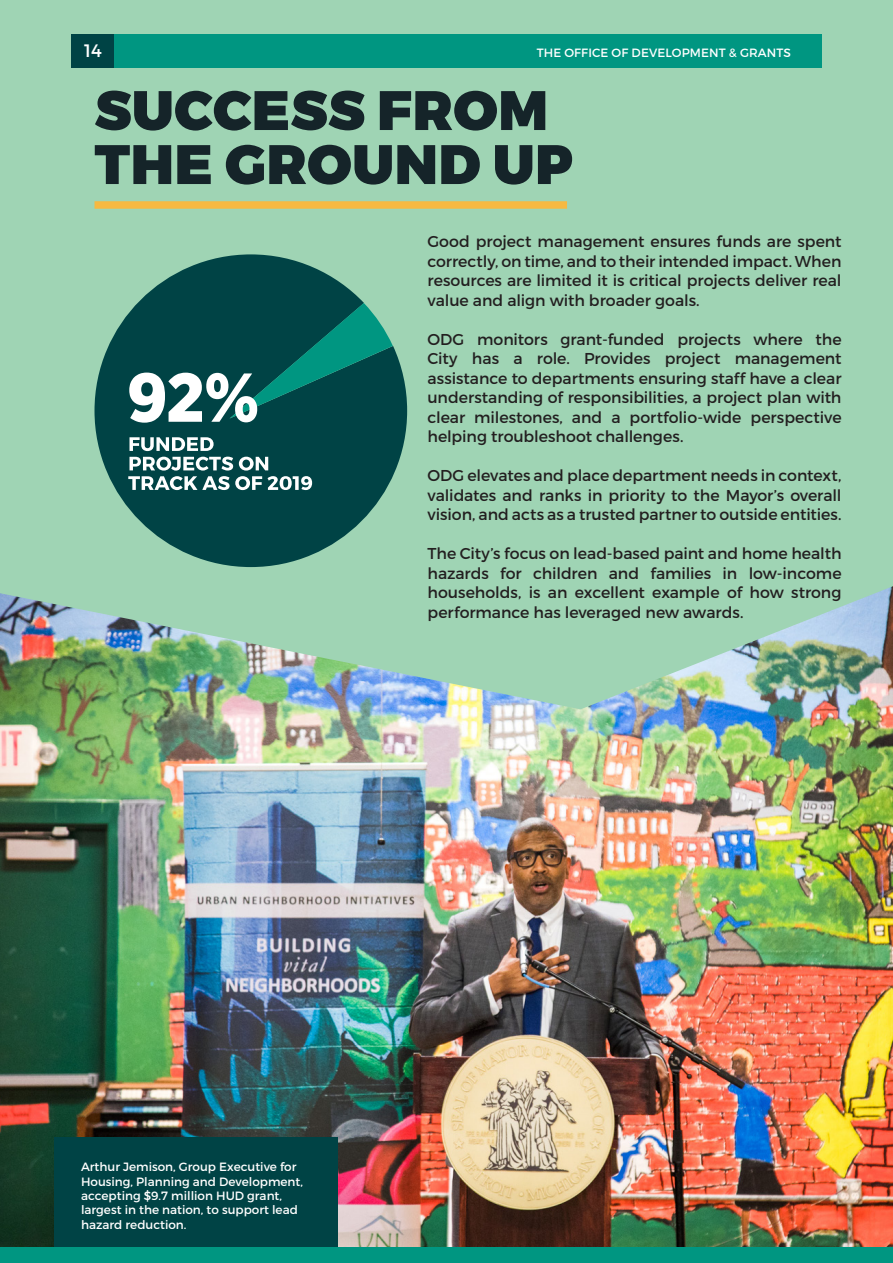
<style>
.page{position:relative;width:893px;height:1263px;background:#9fd4b4}
.page>*{position:absolute;margin:0;border:0;box-sizing:border-box;transform-origin:0 0}
.t1{font:900 69px "Gotham Narrow";color:#fff}
.Body_copy{font:900 55.5px "Montserrat";letter-spacing:.01em;color:#152429}
.t2{font:700 19.5px/19.5px "Montserrat";letter-spacing:.01em;color:#fff}
.t3{font:18px "Montserrat";color:#fff}
.Body_copy-2{font:15.75px/19.5px "Montserrat";letter-spacing:-.005em;color:#231f20;text-align:justify}
.Body_copy-3{font:12px/14.4px "Montserrat";color:#fff}
</style>
<div class="page">
<div style="left:94px;top:201px;width:473px;height:8px;background:#f6b942"></div>
<img style="left:0;top:709px;width:893px;height:538px">
<img style="left:0;top:567px;width:893px;height:142px">
<svg style="left:95px;top:254px;width:312px;height:313px;fill:#004345"></svg>
<svg style="left:230px;top:303px;width:163px;height:115px;background:#055c57"></svg>
<div style="left:54px;top:1137px;width:284px;height:113px;background:#004345"></div>
<div style="left:0;top:1247px;width:893px;height:16px;background:#009681"></div>
<div style="left:71px;top:34px;width:750px;height:34px;background:#009681"></div>
<div style="left:71px;top:34px;width:43px;height:34px;background:#004345"></div>
<p class="t3" style="left:84px;top:40px;width:19px">14</p>
<p class="Body_copy-3" style="left:537px;top:46px;width:256px">THE OFFICE OF DEVELOPMENT &amp; GRANTS</p>
<p class="Body_copy" style="left:94px;top:76px;width:455px">SUCCESS FROM</p>
<p class="Body_copy" style="left:94px;top:130px;width:480px">THE GROUND UP</p>
<p class="t1" style="left:127px;top:352px;width:134px">92%</p>
<p class="t2" style="left:128px;top:434px;width:186px">FUNDED<br>PROJECTS ON<br>TRACK AS OF 2019</p>
<p class="Body_copy-2" style="left:428px;top:232px;width:416px">Good project management ensures funds are spent correctly, on time, and to their intended impact. When resources are limited it is critical projects deliver real value and align with broader goals.</p>
<p class="Body_copy-2" style="left:428px;top:329px;width:416px">ODG monitors grant-funded projects where the City has a role. Provides project management assistance to departments ensuring staff have a clear understanding of responsibilities, a project plan with clear milestones, and a portfolio-wide perspective helping troubleshoot challenges.</p>
<p class="Body_copy-2" style="left:428px;top:466px;width:416px">ODG elevates and place department needs in context, validates and ranks in priority to the Mayor’s overall vision, and acts as a trusted partner to outside entities.</p>
<p class="Body_copy-2" style="left:428px;top:544px;width:416px">The City’s focus on lead-based paint and home health hazards for children and families in low-income households, is an excellent example of how strong performance has leveraged new awards.</p>
<p class="Body_copy-3" style="left:81px;top:1160px;width:224px">Arthur Jemison, Group Executive for<br>Housing, Planning and Development, accepting $9.7 million HUD grant, largest in the nation, to support lead hazard reduction.</p>
</div>
